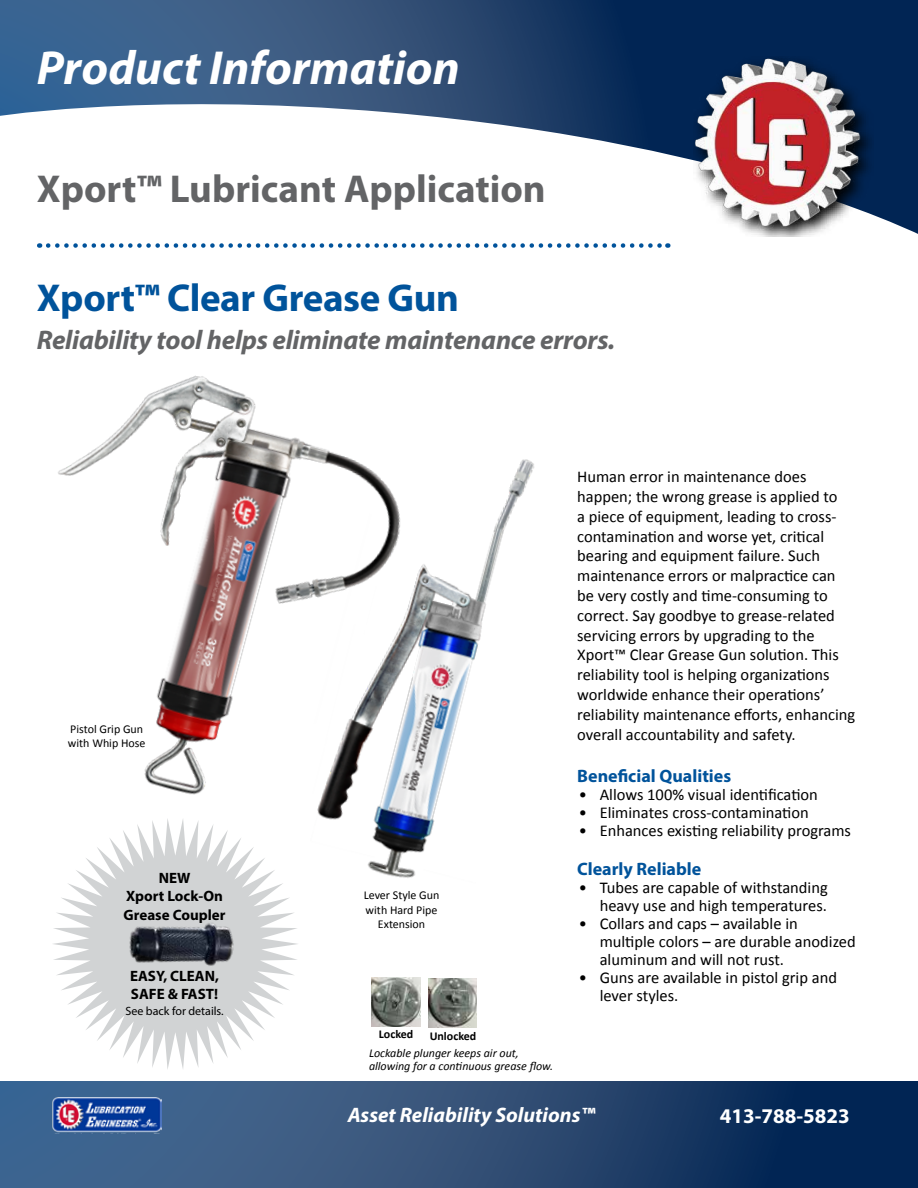
<style>
.page{position:relative;width:918px;height:1188px;background:#fff}
.page>*{position:absolute;margin:0;border:0;box-sizing:border-box;transform-origin:0 0}
.t1{font:italic 700 48px "Myriad Pro";color:#fff}
.t2{font:700 39px "Myriad Pro";color:#636466}
.t3{font:700 39px "Myriad Pro";letter-spacing:-.01em;color:#00539b}
.t4{font:italic 700 27px "Myriad Pro";letter-spacing:-.01em;color:#636466}
.t5{font:italic 700 21px "Myriad Pro";color:#fff}
.t6{font:700 21px "Myriad Pro";color:#fff}
.t7{font:700 18px "Myriad Pro";color:#00539b}
.t8{font:16.5px/19.8px "Calibri";color:#000}
.t9{font:700 15px/18.6px "Myriad Pro";color:#000}
.t10{font:italic 12px/12.8px "Calibri";color:#000}
.t11{font:12px/14.4px "Calibri";color:#000;text-align:center}
.t12{font:12px "Myriad Pro";color:#000}
.t13{font:700 12px "Calibri";color:#000}
</style>
<div class="page">
<svg style="left:0;top:0;width:918px;height:234px"></svg>
<svg style="left:0;top:1082px;width:918px;height:106px;background:#294973"></svg>
<img style="left:51px;top:1097px;width:111px;height:36px">
<img style="left:693px;top:57px;width:180px;height:180px">
<svg style="left:48px;top:243px;width:620px;height:5px"></svg>
<img style="left:58px;top:375px;width:224px;height:420px">
<img style="left:282px;top:436px;width:252px;height:442px">
<img style="left:372px;top:978px;width:48px;height:49px">
<img style="left:429px;top:979px;width:48px;height:49px">
<svg style="left:53px;top:818px;width:246px;height:251px"></svg>
<img style="left:120px;top:901px;width:122px;height:87px">
<h1 class="t1" style="left:37px;top:36px;width:424px">Product Information</h1>
<h2 class="t2" style="left:37px;top:164px;width:510px">Xport™ Lubricant Application</h2>
<h2 class="t3" style="left:37px;top:273px;width:424px">Xport™ Clear Grease Gun</h2>
<h3 class="t4" style="left:37px;top:323px;width:580px">Reliability tool helps eliminate maintenance errors.</h3>
<p class="t11" style="left:68px;top:721px;width:79px;text-align:left">Pistol Grip Gun with Whip Hose</p>
<p class="t9" style="left:124px;top:868px;width:103px;text-align:center">NEW<br>Xport Lock-On<br>Grease Coupler</p>
<p class="t9" style="left:130px;top:966px;width:90px">EASY, CLEAN,<br>SAFE &amp; FAST!</p>
<p class="t12" style="left:125px;top:1003px;width:100px">See back for details.</p>
<p class="t11" style="left:364px;top:887px;width:77px">Lever Style Gun with Hard Pipe<br>Extension</p>
<p class="t13" style="left:379px;top:1027px;width:36px">Locked</p>
<p class="t13" style="left:430px;top:1028px;width:48px">Unlocked</p>
<p class="t10" style="left:369px;top:1046px;width:186px">Lockable plunger keeps air out, allowing for a continuous grease flow.</p>
<p class="t8" style="left:577px;top:466px;width:280px">Human error in maintenance does happen; the wrong grease is applied to<br>a piece of equipment, leading to cross&shy;contamination and worse yet, critical bearing and equipment failure. Such maintenance errors or malpractice can be very costly and time-consuming to correct. Say goodbye to grease-related servicing errors by upgrading to the Xport™ Clear Grease Gun solution. This reliability tool is helping organizations worldwide enhance their operations’ reliability maintenance efforts, enhancing overall accountability and safety.</p>
<p class="t7" style="left:577px;top:765px;width:155px">Beneficial Qualities</p>
<p class="t8" style="left:579px;top:784px;width:241px">• Allows 100% visual identification</p>
<p class="t8" style="left:579px;top:802px;width:232px">• Eliminates cross-contamination</p>
<p class="t8" style="left:579px;top:820px;width:274px">• Enhances existing reliability programs</p>
<p class="t7" style="left:577px;top:857px;width:126px">Clearly Reliable</p>
<p class="t8" style="left:579px;top:878px;width:251px;line-height:18px;text-align:right">• Tubes are capable of withstanding heavy use and high temperatures.</p>
<p class="t8" style="left:600px;top:914px;width:258px;line-height:18px;text-indent:-21px">• Collars and caps – available in multiple colors – are durable anodized aluminum and will not rust.</p>
<p class="t8" style="left:600px;top:968px;width:239px;line-height:18px;text-indent:-21px">• Guns are available in pistol grip and lever styles.</p>
<p class="t5" style="left:348px;top:1101px;width:249px">Asset Reliability Solutions™</p>
<p class="t6" style="left:720px;top:1102px;width:132px">413-788-5823</p>
</div>
